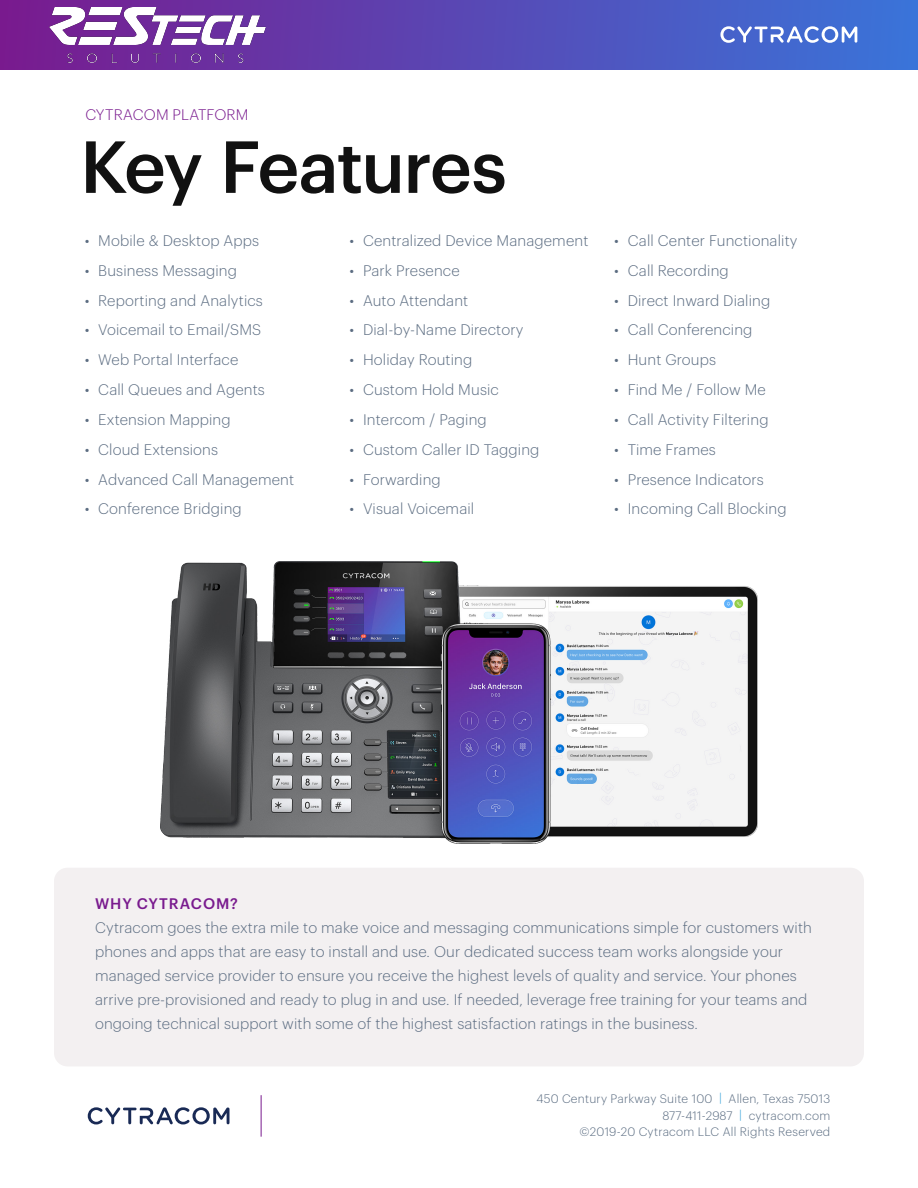
<style>
.page{position:relative;width:918px;height:1188px;background:#fff}
.page>*{position:absolute;margin:0;border:0;box-sizing:border-box;transform-origin:0 0}
.Headline{font:500 72px "Graphik";letter-spacing:-.03em;color:#111}
.t1{font:300 15px/24px "Graphik";letter-spacing:.01em;color:#5b6c81}
.Subhead_Supporting{font:300 15px "Graphik";letter-spacing:.005em;color:#791a8e}
.t2{font:500 15px "Graphik";letter-spacing:.06em;color:#791a8e}
.t3{font:300 12px/16.5px "Graphik";letter-spacing:.02em;color:#5a6c81;text-align:right}
.s1{color:#289cd7}
</style>
<div class="page">
<div style="left:54px;top:868px;width:810px;height:198px;background:#f3f0f1;border-radius:13px"></div>
<svg style="left:88px;top:1107px;width:141px;height:17px"></svg>
<hr style="left:261px;top:1095px;width:1px;height:42px;background:#791a8e">
<div style="left:0;top:0;width:918px;height:69px;background:linear-gradient(to right,#7a1c8e,#3973d9)"></div>
<svg style="left:720px;top:26px;width:137px;height:17px"></svg>
<img style="left:161px;top:561px;width:596px;height:283px">
<img style="left:49px;top:7px;width:217px;height:55px">
<p class="Subhead_Supporting" style="left:85px;top:103px;width:165px">CYTRACOM PLATFORM</p>
<p class="Headline" style="left:80px;top:112px;width:428px">Key Features</p>
<p class="t1" style="left:85px;top:227px;width:176px">• Mobile &amp; Desktop Apps</p>
<p class="t1" style="left:85px;top:257px;width:154px">• Business Messaging</p>
<p class="t1" style="left:85px;top:287px;width:180px">• Reporting and Analytics</p>
<p class="t1" style="left:85px;top:317px;width:178px">• Voicemail to Email/SMS</p>
<p class="t1" style="left:85px;top:347px;width:155px">• Web Portal Interface</p>
<p class="t1" style="left:85px;top:377px;width:182px">• Call Queues and Agents</p>
<p class="t1" style="left:85px;top:406px;width:147px">• Extension Mapping</p>
<p class="t1" style="left:85px;top:436px;width:135px">• Cloud Extensions</p>
<p class="t1" style="left:85px;top:466px;width:211px">• Advanced Call Management</p>
<p class="t1" style="left:85px;top:496px;width:159px">• Conference Bridging</p>
<p class="t1" style="left:350px;top:227px;width:240px">• Centralized Device Management</p>
<p class="t1" style="left:350px;top:257px;width:112px">• Park Presence</p>
<p class="t1" style="left:350px;top:287px;width:120px">• Auto Attendant</p>
<p class="t1" style="left:350px;top:317px;width:175px">• Dial-by-Name Directory</p>
<p class="t1" style="left:350px;top:347px;width:124px">• Holiday Routing</p>
<p class="t1" style="left:350px;top:377px;width:151px">• Custom Hold Music</p>
<p class="t1" style="left:350px;top:406px;width:139px">• Intercom / Paging</p>
<p class="t1" style="left:350px;top:436px;width:191px">• Custom Caller ID Tagging</p>
<p class="t1" style="left:350px;top:466px;width:93px">• Forwarding</p>
<p class="t1" style="left:350px;top:496px;width:126px">• Visual Voicemail</p>
<p class="t1" style="left:614px;top:227px;width:185px">• Call Center Functionality</p>
<p class="t1" style="left:614px;top:257px;width:116px">• Call Recording</p>
<p class="t1" style="left:614px;top:287px;width:158px">• Direct Inward Dialing</p>
<p class="t1" style="left:614px;top:317px;width:140px">• Call Conferencing</p>
<p class="t1" style="left:614px;top:347px;width:103px">• Hunt Groups</p>
<p class="t1" style="left:614px;top:377px;width:153px">• Find Me / Follow Me</p>
<p class="t1" style="left:614px;top:406px;width:156px">• Call Activity Filtering</p>
<p class="t1" style="left:614px;top:436px;width:103px">• Time Frames</p>
<p class="t1" style="left:614px;top:466px;width:151px">• Presence Indicators</p>
<p class="t1" style="left:614px;top:496px;width:174px">• Incoming Call Blocking</p>
<p class="t2" style="left:95px;top:892px;width:144px">WHY CYTRACOM?</p>
<p class="t1" style="left:95px;top:914px;width:718px">Cytracom goes the extra mile to make voice and messaging communications simple for customers with phones and apps that are easy to install and use. Our dedicated success team works alongside your managed service provider to ensure you receive the highest levels of quality and service. Your phones arrive pre-provisioned and ready to plug in and use. If needed, leverage free training for your teams and ongoing technical support with some of the highest satisfaction ratings in the business.</p>
<p class="t3" style="left:536px;top:1090px;width:295px">450 Century Parkway Suite 100 <span class="s1">|</span> Allen, Texas 75013<br>877-411-2987 <span class="s1">|</span> cytracom.com<br>©2019-20 Cytracom LLC All Rights Reserved</p>
</div>
